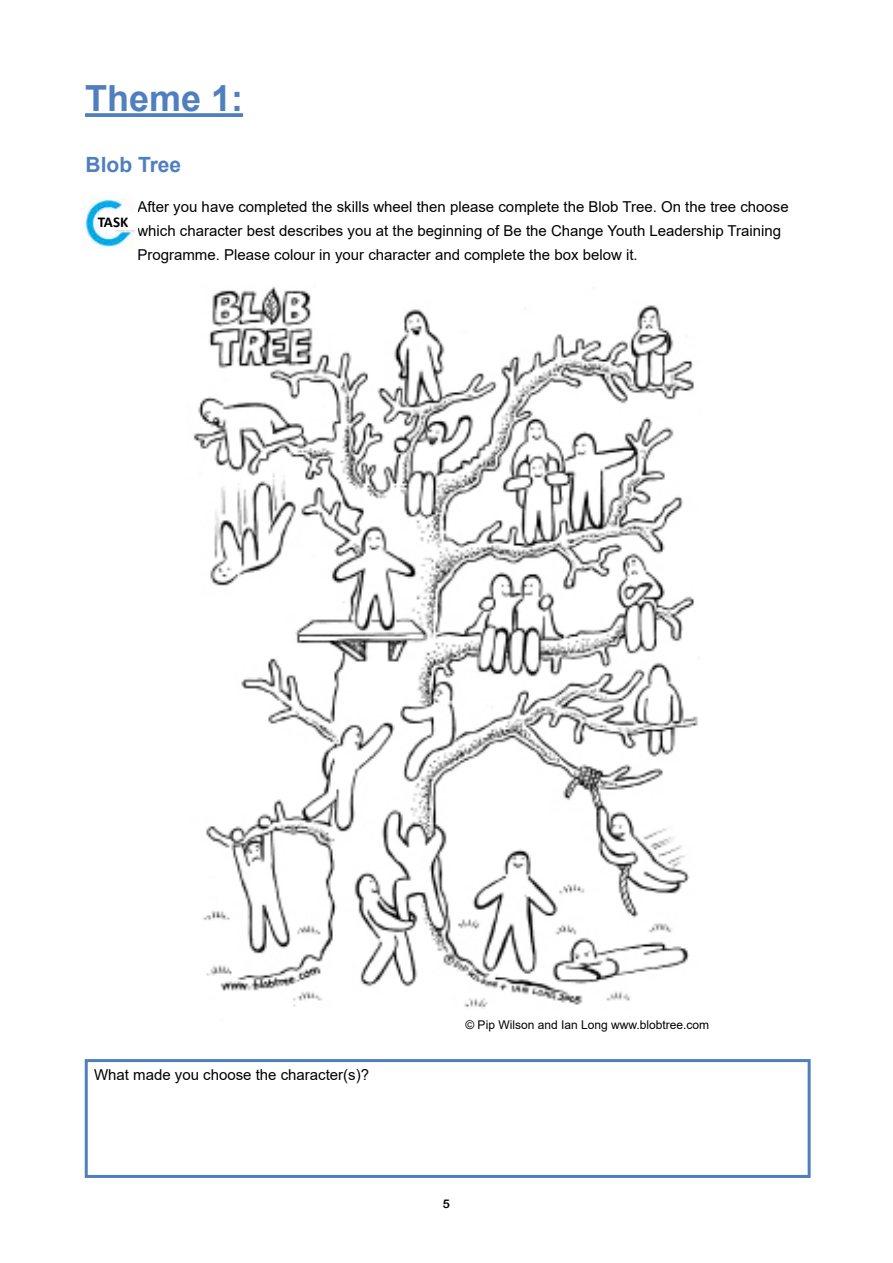
<style>
.page{position:relative;width:893px;height:1263px;background:#fff}
.page>*{position:absolute;margin:0;border:0;box-sizing:border-box;transform-origin:0 0}
.t1{font:700 36px "Arial";color:#507fc0}
.t2{font:700 21px "Arial";color:#507fc0}
.t3{font:15px/24px "Arial";color:#000}
.t4{font:700 15px "Calibri";color:#000}
.t5{font:12px "Arial";color:#000}
.t6{font:12px "Arial Rounded MT Bold";color:#000}
</style>
<div class="page">
<svg style="left:85px;top:113px;width:158px;height:4px"></svg>
<div style="left:85px;top:1059px;width:726px;height:119px;border:3px solid #507fc0"></div>
<img style="left:82px;top:198px;width:53px;height:50px">
<svg style="left:98px;top:205px;width:37px;height:25px"></svg>
<img style="left:193px;top:286px;width:505px;height:723px">
<h1 class="t1" style="left:85px;top:73px;width:160px">Theme 1:</h1>
<h2 class="t2" style="left:86px;top:150px;width:97px">Blob Tree</h2>
<p class="t4" style="left:98px;top:211px;width:32px">TASK</p>
<p class="t3" style="left:137px;top:195px;width:653px">After you have completed the skills wheel then please complete the Blob Tree. On the tree choose which character best describes you at the beginning of Be the Change Youth Leadership Training<br>Programme. Please colour in your character and complete the box below it.</p>
<p class="t5" style="left:465px;top:1016px;width:245px">© Pip Wilson and Ian Long www.blobtree.com</p>
<p class="t3" style="left:94px;top:1063px;width:277px">What made you choose the character(s)?</p>
<p class="t6" style="left:443px;top:1196px;width:9px">5</p>
</div>
